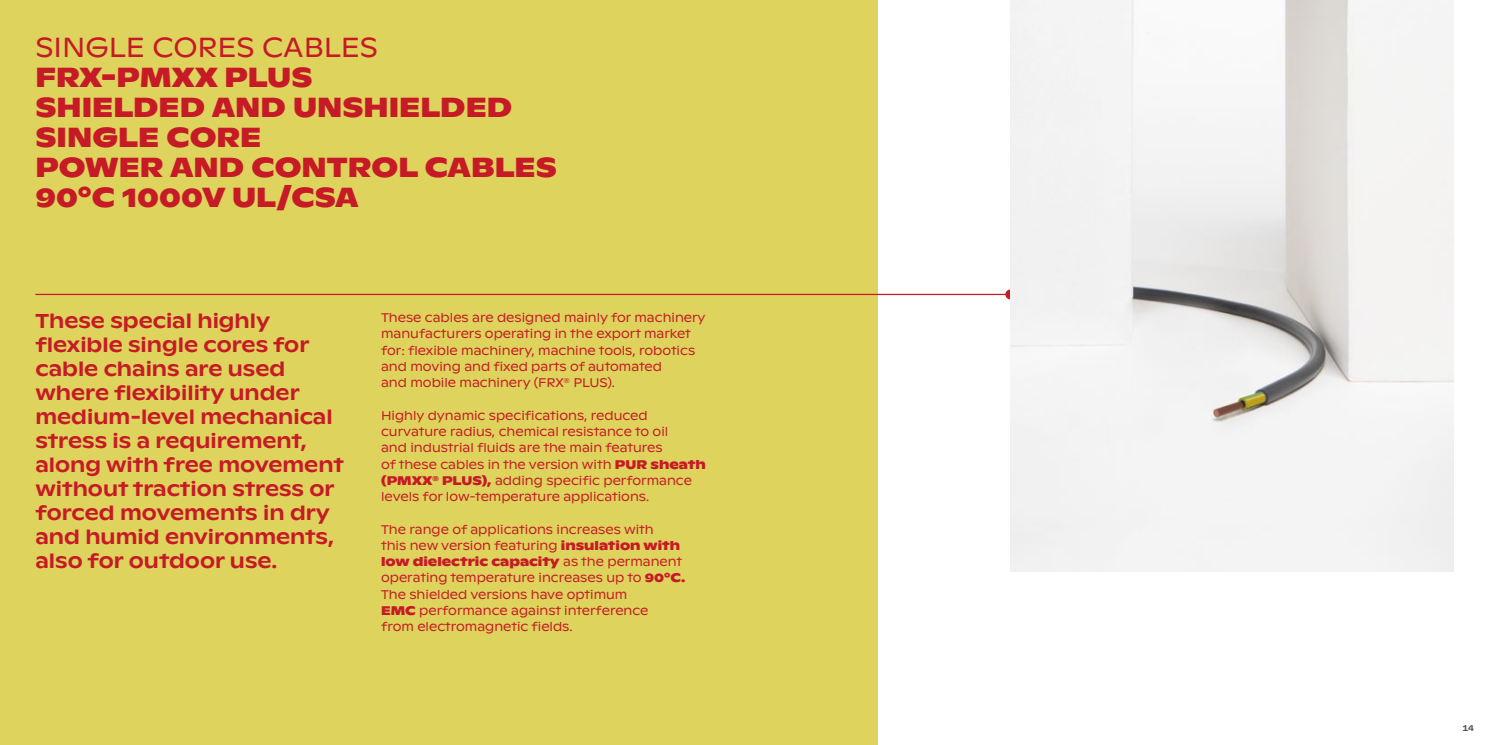
<style>
.page{position:relative;width:1489px;height:745px;background:#fff}
.page>*{position:absolute;margin:0;border:0;box-sizing:border-box;transform-origin:0 0}
.t1{font:700 27.5px/30px "ABC Ginto Nord";color:#c61a27}
.t2{font:27.5px "ABC Ginto Nord";color:#c61a27}
.t3{font:500 20px/24px "ABC Ginto Nord";color:#c61a27}
.t4{font:12.5px/16.2px "ABC Ginto Nord";color:#c61a27}
.t5{font:500 8.75px "ABC Ginto Nord";color:#545352}
.s1{font-weight:700}
</style>
<div class="page">
<div style="left:0;top:0;width:877px;height:744px;background:#ded35c"></div>
<hr style="left:35px;top:293px;width:975px;height:2px;background:#c61a27">
<div style="left:1005px;top:289px;width:10px;height:10px;background:#c61a27;border-radius:50%"></div>
<img style="left:1010px;top:0;width:443px;height:570px">
<h1 class="t2" style="left:35px;top:31px;width:344px">SINGLE CORES CABLES</h1>
<h1 class="t1" style="left:35px;top:62px;width:523px">FRX-PMXX PLUS<br>SHIELDED AND UNSHIELDED<br>SINGLE CORE<br>POWER AND CONTROL CABLES<br>90°C 1000V UL/CSA</h1>
<p class="t3" style="left:35px;top:308px;width:310px">These special highly flexible single cores for cable chains are used where flexibility under medium-level mechanical stress is a requirement, along with free movement without traction stress or forced movements in dry and humid environments, also for outdoor use.</p>
<p class="t4" style="left:381px;top:309px;width:326px">These cables are designed mainly for machinery manufacturers operating in the export market for: flexible machinery, machine tools, robotics and moving and fixed parts of automated<br>and mobile machinery (FRX<sup>®</sup> PLUS).</p>
<p class="t4" style="left:381px;top:407px;width:326px">Highly dynamic specifications, reduced curvature radius, chemical resistance to oil<br>and industrial fluids are the main features<br>of these cables in the version with <span class="s1">PUR sheath (PMXX</span><sup>®</sup> <span class="s1">PLUS),</span> adding specific performance levels for low-temperature applications.</p>
<p class="t4" style="left:381px;top:520px;width:305px">The range of applications increases with<br>this new version featuring <span class="s1">insulation with low dielectric capacity</span> as the permanent operating temperature increases up to <span class="s1">90°C.<br></span>The shielded versions have optimum<br><span class="s1">EMC</span> performance against interference<br>from electromagnetic fields.</p>
<p class="t5" style="left:1462px;top:721px;width:13px">14</p>
</div>
